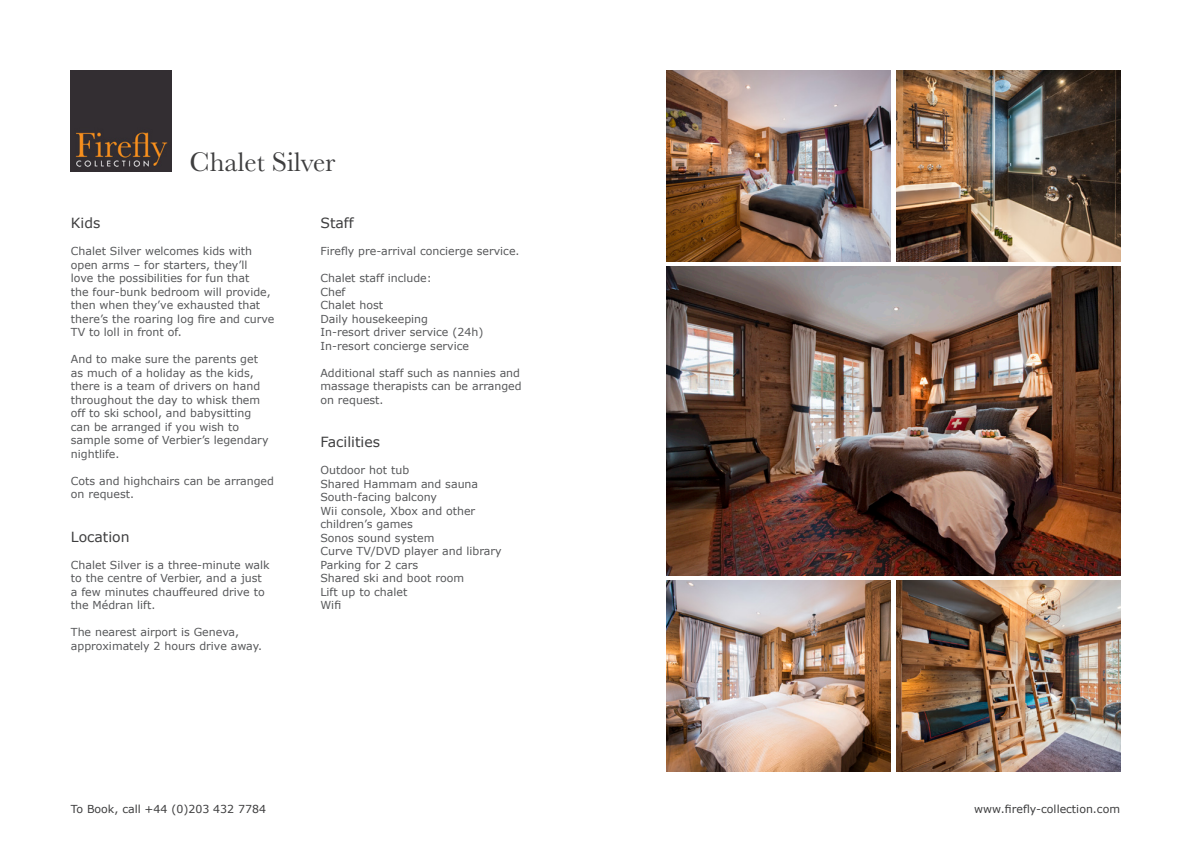
<style>
.page{position:relative;width:1191px;height:842px;background:#fff}
.page>*{position:absolute;margin:0;border:0;box-sizing:border-box;transform-origin:0 0}
.t1{font:28px "Baskerville";color:#3e3e3f}
.t2{font:14px "Verdana";color:#3e3e3f}
.t3{font:11px/13.5px "Verdana";color:#57585a}
.t4{font:11px "Verdana";color:#3e3e3f}
</style>
<div class="page">
<img style="left:71px;top:71px;width:101px;height:101px">
<img style="left:666px;top:267px;width:454px;height:308px">
<img style="left:666px;top:71px;width:224px;height:190px">
<img style="left:896px;top:71px;width:224px;height:190px">
<img style="left:666px;top:581px;width:224px;height:190px">
<img style="left:896px;top:581px;width:224px;height:190px">
<p class="t1" style="left:190px;top:145px;width:147px">Chalet Silver</p>
<p class="t2" style="left:71px;top:214px;width:31px">Kids</p>
<p class="t3" style="left:71px;top:244px;width:205px">Chalet Silver welcomes kids with open arms – for starters, they’ll<br>love the possibilities for fun that<br>the four-bunk bedroom will provide, then when they’ve exhausted that there’s the roaring log fire and curve<br>TV to loll in front of.</p>
<p class="t3" style="left:71px;top:352px;width:199px">And to make sure the parents get as much of a holiday as the kids, there is a team of drivers on hand throughout the day to whisk them off to ski school, and babysitting can be arranged if you wish to sample some of Verbier’s legendary nightlife.</p>
<p class="t3" style="left:71px;top:474px;width:205px">Cots and highchairs can be arranged on request.</p>
<p class="t2" style="left:71px;top:528px;width:60px">Location</p>
<p class="t3" style="left:71px;top:558px;width:200px">Chalet Silver is a three-minute walk to the centre of Verbier, and a just a few minutes chauffeured drive to the Médran lift.</p>
<p class="t3" style="left:71px;top:626px;width:193px">The nearest airport is Geneva, approximately 2 hours drive away.</p>
<p class="t2" style="left:320px;top:214px;width:35px">Staff</p>
<p class="t3" style="left:320px;top:244px;width:201px">Firefly pre-arrival concierge service.</p>
<p class="t3" style="left:320px;top:271px;width:113px">Chalet staff include:</p>
<p class="t3" style="left:320px;top:285px;width:27px">Chef</p>
<p class="t3" style="left:320px;top:298px;width:64px">Chalet host</p>
<p class="t3" style="left:320px;top:312px;width:109px">Daily housekeeping</p>
<p class="t3" style="left:320px;top:325px;width:164px">In-resort driver service (24h)</p>
<p class="t3" style="left:320px;top:339px;width:150px">In-resort concierge service</p>
<p class="t3" style="left:320px;top:366px;width:203px">Additional staff such as nannies and massage therapists can be arranged on request.</p>
<p class="t2" style="left:320px;top:433px;width:61px">Facilities</p>
<p class="t3" style="left:320px;top:464px;width:90px">Outdoor hot tub</p>
<p class="t3" style="left:320px;top:477px;width:159px">Shared Hammam and sauna</p>
<p class="t3" style="left:320px;top:491px;width:118px">South-facing balcony</p>
<p class="t3" style="left:320px;top:504px;width:156px">Wii console, Xbox and other children’s games</p>
<p class="t3" style="left:320px;top:531px;width:116px">Sonos sound system</p>
<p class="t3" style="left:320px;top:545px;width:183px">Curve TV/DVD player and library</p>
<p class="t3" style="left:320px;top:558px;width:99px">Parking for 2 cars</p>
<p class="t3" style="left:320px;top:572px;width:145px">Shared ski and boot room</p>
<p class="t3" style="left:320px;top:585px;width:88px">Lift up to chalet</p>
<p class="t3" style="left:320px;top:599px;width:22px">Wifi</p>
<p class="t4" style="left:71px;top:802px;width:197px">To Book, call +44 (0)203 432 7784</p>
<p class="t4" style="left:974px;top:802px;width:147px">www.firefly-collection.com</p>
</div>
